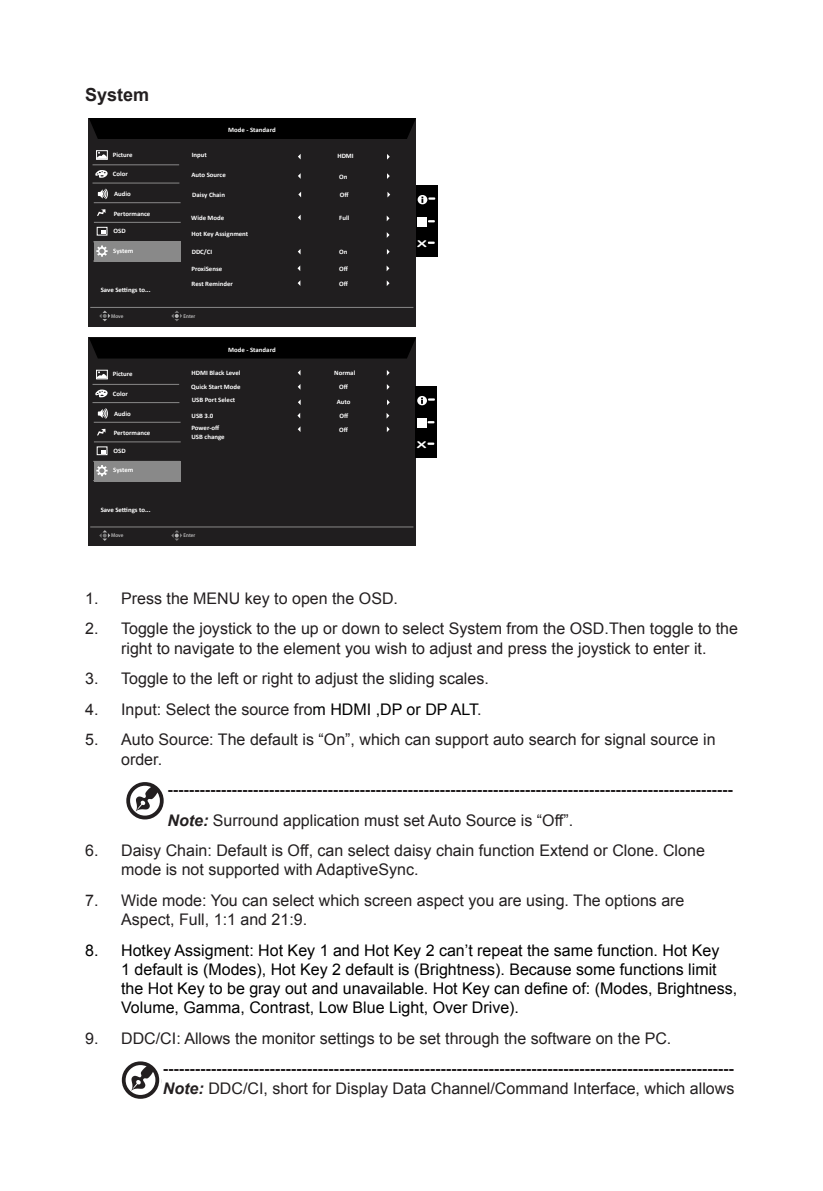
<style>
.page{position:relative;width:823px;height:1191px;background:#fff}
.page>*{position:absolute;margin:0;border:0;box-sizing:border-box;transform-origin:0 0}
.Heading1{font:700 18px "Arial";color:#231f20}
.Heading1-2{font:16px/19.2px "Arial";color:#231f20}
.Heading1-3{font:700 16px/19.2px "Arial";color:#231f20}
.t1{font:16px/19.2px "Arial";color:#000}
.t2{font:9.2px "Arial Rounded MT Bold";color:#fff;scale:1.74 1}
.t3{font:700 6.8px "Calibri";color:#fff}
.t4{font:4.8px "JQ Zong Yi FT G Bpc EUC H";color:#cbcbcb}
.s1{color:#000}
.s2{font-weight:700;font-style:italic}
.s3{font-style:italic}
.s4{font-weight:400}
</style>
<div class="page">
<div style="left:89px;top:118px;width:327px;height:208px;background:#201e1f"></div>
<div style="left:89px;top:118px;width:327px;height:21px;background:#000"></div>
<hr style="left:90px;top:307px;width:323px;height:1px;background:#898989">
<hr style="left:92px;top:183px;width:87px;height:1px;background:#898989">
<div style="left:96px;top:150px;width:12px;height:10px;border:1px solid #fff"></div>
<svg style="left:97px;top:152px;width:10px;height:7px"></svg>
<svg style="left:95px;top:170px;width:13px;height:8px"></svg>
<hr style="left:92px;top:164px;width:87px;height:1px;background:#898989">
<svg style="left:386px;top:232px;width:3px;height:6px"></svg>
<svg style="left:386px;top:215px;width:3px;height:6px"></svg>
<svg style="left:386px;top:249px;width:3px;height:6px"></svg>
<svg style="left:99px;top:310px;width:11px;height:11px"></svg>
<svg style="left:171px;top:310px;width:11px;height:11px"></svg>
<div style="left:94px;top:242px;width:86px;height:20px;background:#898989"></div>
<hr style="left:93px;top:241px;width:87px;height:1px;background:#898989">
<hr style="left:93px;top:261px;width:87px;height:1px;background:#898989">
<hr style="left:94px;top:222px;width:87px;height:1px;background:#898989">
<hr style="left:94px;top:202px;width:86px;height:1px;background:#898989">
<div style="left:97px;top:227px;width:10px;height:8px;border:1px solid #fff"></div>
<svg style="left:101px;top:231px;width:5px;height:3px"></svg>
<svg style="left:96px;top:245px;width:11px;height:12px"></svg>
<svg style="left:98px;top:188px;width:10px;height:11px"></svg>
<svg style="left:97px;top:209px;width:8px;height:7px"></svg>
<svg style="left:386px;top:280px;width:3px;height:6px"></svg>
<div style="left:89px;top:337px;width:327px;height:208px;background:#201e1f"></div>
<svg style="left:89px;top:337px;width:327px;height:21px;background:#010101"></svg>
<hr style="left:90px;top:526px;width:323px;height:1px;background:#898989">
<hr style="left:92px;top:402px;width:87px;height:1px;background:#898989">
<div style="left:96px;top:370px;width:12px;height:9px;border:1px solid #fff"></div>
<svg style="left:97px;top:371px;width:10px;height:7px"></svg>
<svg style="left:95px;top:389px;width:13px;height:9px"></svg>
<hr style="left:92px;top:384px;width:87px;height:1px;background:#898989">
<svg style="left:386px;top:426px;width:3px;height:6px"></svg>
<svg style="left:99px;top:530px;width:11px;height:11px"></svg>
<svg style="left:171px;top:530px;width:11px;height:11px"></svg>
<div style="left:94px;top:461px;width:86px;height:20px;background:#898989"></div>
<hr style="left:93px;top:461px;width:87px;height:1px;background:#898989">
<hr style="left:93px;top:480px;width:87px;height:1px;background:#898989">
<hr style="left:94px;top:441px;width:87px;height:1px;background:#898989">
<hr style="left:94px;top:422px;width:86px;height:1px;background:#898989">
<div style="left:97px;top:446px;width:10px;height:9px;border:1px solid #fff"></div>
<svg style="left:101px;top:450px;width:5px;height:3px"></svg>
<svg style="left:96px;top:465px;width:11px;height:11px"></svg>
<svg style="left:98px;top:408px;width:10px;height:11px"></svg>
<svg style="left:97px;top:429px;width:8px;height:6px"></svg>
<div style="left:415px;top:185px;width:22px;height:72px;background:#000"></div>
<svg style="left:417px;top:217px;width:18px;height:10px"></svg>
<svg style="left:427px;top:241px;width:8px;height:3px"></svg>
<svg style="left:417px;top:195px;width:18px;height:9px"></svg>
<div style="left:415px;top:386px;width:22px;height:71px;background:#000"></div>
<svg style="left:417px;top:418px;width:18px;height:10px"></svg>
<svg style="left:427px;top:442px;width:7px;height:3px"></svg>
<svg style="left:417px;top:396px;width:18px;height:9px"></svg>
<svg style="left:386px;top:370px;width:3px;height:6px"></svg>
<svg style="left:386px;top:384px;width:3px;height:6px"></svg>
<svg style="left:386px;top:265px;width:3px;height:6px"></svg>
<svg style="left:387px;top:192px;width:3px;height:5px"></svg>
<svg style="left:386px;top:413px;width:3px;height:5px"></svg>
<svg style="left:126px;top:782px;width:38px;height:38px"></svg>
<svg style="left:122px;top:1062px;width:38px;height:37px"></svg>
<p class="Heading1" style="left:85px;top:82px;width:66px">System</p>
<p class="t3" style="left:228px;top:125px;width:49px">Mode - Standard</p>
<p class="t3" style="left:113px;top:150px;width:21px">Picture</p>
<p class="t3" style="left:337px;top:152px;width:18px">HDMI</p>
<p class="t3" style="left:113px;top:170px;width:17px">Color</p>
<p class="t3" style="left:192px;top:150px;width:17px">Input</p>
<p class="t3" style="left:191px;top:171px;width:36px">Auto Source</p>
<p class="t3" style="left:339px;top:172px;width:10px">On</p>
<p class="t3" style="left:114px;top:190px;width:18px">Audio</p>
<p class="t3" style="left:114px;top:209px;width:38px">Pertormance</p>
<p class="t3" style="left:114px;top:227px;width:14px">OSD</p>
<p class="t3" style="left:113px;top:246px;width:22px">System</p>
<p class="t3" style="left:101px;top:286px;width:51px">Save Settings to...</p>
<p class="t3" style="left:192px;top:191px;width:34px">Daisy Chain</p>
<p class="t3" style="left:340px;top:191px;width:10px">Off</p>
<p class="t3" style="left:191px;top:213px;width:35px">Wide Mode</p>
<p class="t3" style="left:191px;top:230px;width:58px">Hot Key Assignment</p>
<p class="t3" style="left:192px;top:248px;width:22px">DDC/CI</p>
<p class="t3" style="left:339px;top:213px;width:12px">Full</p>
<p class="t3" style="left:339px;top:248px;width:10px">On</p>
<p class="t3" style="left:191px;top:264px;width:32px">ProxiSense</p>
<p class="t3" style="left:339px;top:264px;width:10px">Off</p>
<p class="t3" style="left:191px;top:279px;width:43px">Rest Reminder</p>
<p class="t3" style="left:339px;top:279px;width:10px">Off</p>
<p class="t4" style="left:111px;top:313px;width:14px">Move</p>
<p class="t4" style="left:183px;top:313px;width:13px">Enter</p>
<p class="t3" style="left:228px;top:345px;width:49px">Mode - Standard</p>
<p class="t3" style="left:113px;top:370px;width:21px">Picture</p>
<p class="t3" style="left:113px;top:389px;width:17px">Color</p>
<p class="t3" style="left:114px;top:409px;width:18px">Audio</p>
<p class="t3" style="left:114px;top:429px;width:38px">Pertormance</p>
<p class="t3" style="left:114px;top:446px;width:14px">OSD</p>
<p class="t3" style="left:113px;top:466px;width:22px">System</p>
<p class="t3" style="left:101px;top:505px;width:51px">Save Settings to...</p>
<p class="t3" style="left:191px;top:369px;width:50px">HDMI Black Level</p>
<p class="t3" style="left:334px;top:369px;width:23px">Normal</p>
<p class="t3" style="left:191px;top:382px;width:51px">Quick Start Mode</p>
<p class="t3" style="left:339px;top:383px;width:10px">Off</p>
<p class="t3" style="left:192px;top:396px;width:45px">USB Port Select</p>
<p class="t3" style="left:191px;top:424px;width:29px">Power-off</p>
<p class="t3" style="left:339px;top:425px;width:10px">Off</p>
<p class="t3" style="left:191px;top:432px;width:35px">USB change</p>
<p class="t3" style="left:336px;top:397px;width:15px">Auto</p>
<p class="t3" style="left:191px;top:411px;width:23px">USB 3.0</p>
<p class="t3" style="left:339px;top:411px;width:10px">Off</p>
<p class="t4" style="left:111px;top:532px;width:14px">Move</p>
<p class="t4" style="left:183px;top:532px;width:13px">Enter</p>
<p class="t2" style="left:417px;top:238px;width:7px">X</p>
<p class="t2" style="left:416px;top:439px;width:7px">X</p>
<p class="Heading1-2" style="left:85px;top:589px;width:314px">1. Press the MENU key to open the OSD.</p>
<p class="Heading1-2" style="left:85px;top:619px;width:654px;text-align:center">2. Toggle the joystick to the up or down to select System from the OSD.Then toggle to the right to navigate to the element you wish to adjust and press the joystick to enter it.</p>
<p class="Heading1-2" style="left:85px;top:669px;width:405px">3. Toggle to the left or right to adjust the sliding scales.</p>
<p class="Heading1-2" style="left:85px;top:699px;width:398px">4. Input: Select the source fro<span class="s1">m HDMI ,DP or DP ALT</span>.</p>
<p class="Heading1-2" style="left:121px;top:730px;width:595px;text-indent:-36px">5. Auto Source: The default is “On”, which can support auto search for signal source in order.</p>
<p class="Heading1-3" style="left:167px;top:780px;width:566px">‑---------------------------------------------------------------------------------------------------------</p>
<p class="Heading1-2" style="left:167px;top:810px;width:407px"><span class="s2">Note:</span> Surround application must set Auto Source is “Off”.</p>
<p class="Heading1-2" style="left:121px;top:841px;width:585px;text-indent:-36px">6. Daisy Chain: Default is Off, can select daisy chain function Extend or Clone. Clone mode is not supported with AdaptiveSync.</p>
<p class="Heading1-2" style="left:121px;top:891px;width:564px;text-indent:-36px">7. Wide mode: You can select which screen aspect you are using. The options are<br>Aspect, Full, 1:1 and 21:9.</p>
<p class="t1" style="left:121px;top:940px;width:617px;text-indent:-36px">8. Hotkey Assigment: Hot Key 1 and Hot Key 2 can’t repeat the same function. Hot Key<br>1 default is (Modes), Hot Key 2 default is (Brightness). Because some functions limit the Hot Key to be gray out and unavailable. Hot Key can define of: (Modes, Brightness, Volume, Gamma, Contrast, Low Blue Light, Over Drive).</p>
<p class="Heading1-2" style="left:85px;top:1028px;width:587px">9. DDC/CI: Allows the monitor settings to be set through the software on the PC.</p>
<p class="Heading1-3" style="left:163px;top:1059px;width:572px">‑----------------------------------------------------------------------------------------------------------<br><span class="s3">Note:</span> <span class="s4">DDC/CI, short for Display Data Channel/Command Interface, which allows</span></p>
</div>
